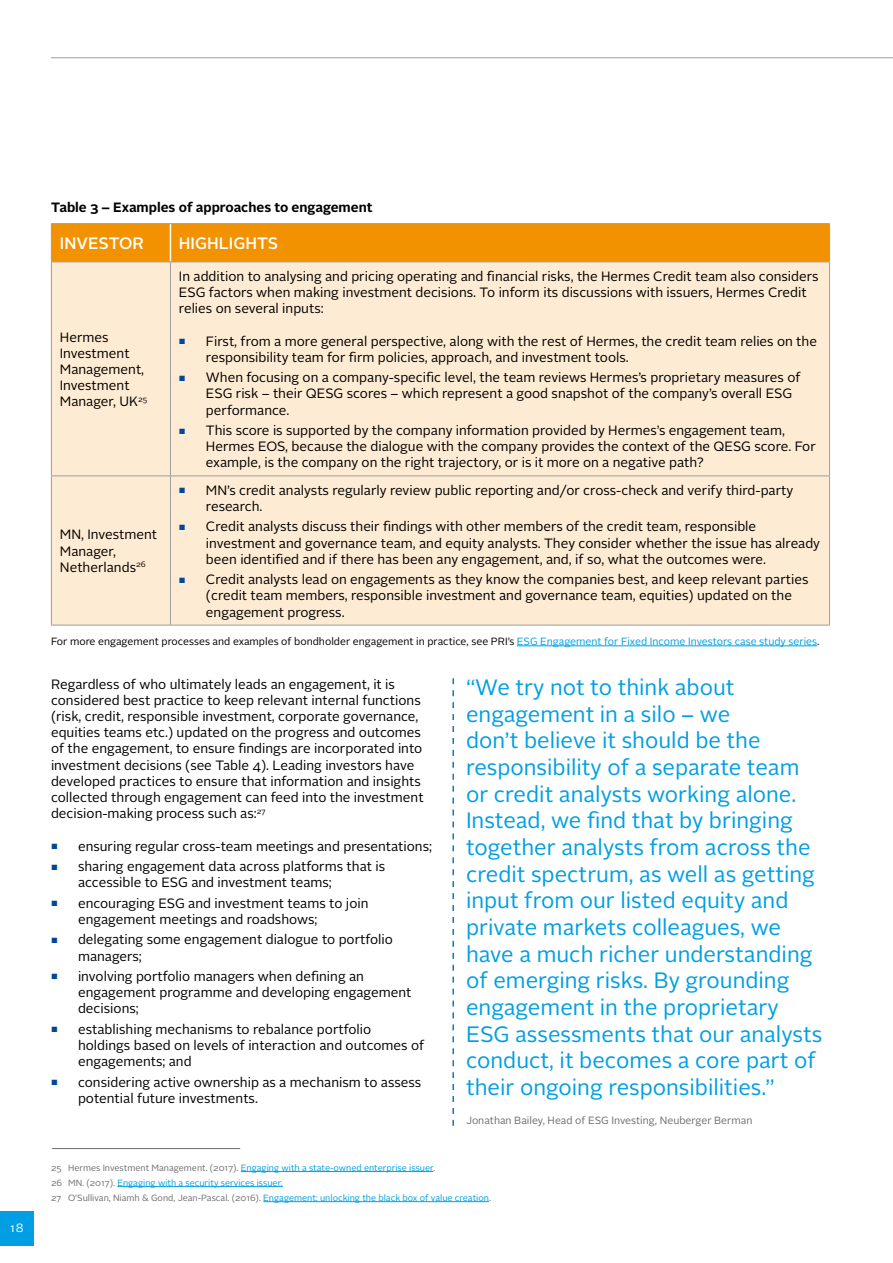
<style>
.page{position:relative;width:893px;height:1263px;background:#fff}
.page>*{position:absolute;margin:0;border:0;box-sizing:border-box;transform-origin:0 0}
.t1{font:22.2px/26.7px "Alright Sans";color:#009fe3}
.t2{font:500 16.5px "Alright Sans";color:#fff}
.t3{font:13.5px/16.2px "Alright Sans";color:#000}
.t4{font:700 13.5px "Alright Sans";color:#000}
.t5{font:12px "Alright Sans";color:#fff}
.t6{font:10.5px "Alright Sans";color:#000}
.t7{font:10.5px "Alright Sans";color:#706f6f}
.t8{font:9px/15px "Alright Sans";color:#009fe3}
.s1{font-size:7.5px;color:#00489a}
.s2{color:#009fe3}
.s3{color:#706f6f}
</style>
<div class="page">
<hr style="left:51px;top:57px;width:842px;height:1px;background:#9d9d9c">
<div style="left:0;top:1212px;width:34px;height:34px;background:#009fe3"></div>
<div style="left:52px;top:224px;width:777px;height:38px;background:#f39200"></div>
<div style="left:52px;top:263px;width:777px;height:362px;background:#feebd3"></div>
<hr style="left:51px;top:262px;width:1px;height:213px;background:#9d9d9c">
<hr style="left:170px;top:262px;width:1px;height:213px;background:#9d9d9c">
<hr style="left:829px;top:262px;width:1px;height:213px;background:#9d9d9c">
<hr style="left:51px;top:476px;width:1px;height:149px;background:#9d9d9c">
<hr style="left:170px;top:476px;width:1px;height:149px;background:#9d9d9c">
<hr style="left:829px;top:476px;width:1px;height:149px;background:#9d9d9c">
<hr style="left:170px;top:224px;width:1px;height:38px;background:#fff">
<hr style="left:51px;top:223px;width:119px;height:1px;background:#9d9d9c">
<hr style="left:170px;top:223px;width:660px;height:1px;background:#9d9d9c">
<hr style="left:829px;top:224px;width:1px;height:38px;background:#9d9d9c">
<hr style="left:51px;top:262px;width:119px;height:1px;background:#9d9d9c">
<hr style="left:170px;top:262px;width:660px;height:1px;background:#9d9d9c">
<hr style="left:51px;top:475px;width:119px;height:1px;background:#9d9d9c">
<hr style="left:170px;top:475px;width:660px;height:1px;background:#9d9d9c">
<hr style="left:51px;top:625px;width:119px;height:1px;background:#9d9d9c">
<hr style="left:170px;top:625px;width:660px;height:1px;background:#9d9d9c">
<hr style="left:51px;top:224px;width:1px;height:38px;background:#9d9d9c">
<hr style="left:517px;top:645px;width:300px;height:1px;background:#009fe3">
<hr style="left:241px;top:1171px;width:192px;height:1px;background:#009fe3">
<hr style="left:117px;top:1186px;width:166px;height:1px;background:#009fe3">
<hr style="left:263px;top:1201px;width:226px;height:1px;background:#009fe3">
<hr style="left:52px;top:1148px;width:188px;height:1px;background:#706f6f">
<svg style="left:452px;top:678px;width:2px;height:448px"></svg>
<p class="t5" style="left:10px;top:1220px;width:15px">18</p>
<p class="t4" style="left:51px;top:197px;width:323px">Table 3 – Examples of approaches to engagement</p>
<p class="t2" style="left:60px;top:232px;width:86px">INVESTOR</p>
<p class="t2" style="left:179px;top:232px;width:101px">HIGHLIGHTS</p>
<p class="t3" style="left:60px;top:329px;width:89px">Hermes<br>Investment<br>Management,<br>Investment<br>Manager, UK<sup>25</sup></p>
<p class="t3" style="left:179px;top:268px;width:641px">In addition to analysing and pricing operating and financial risks, the Hermes Credit team also considers<br>ESG factors when making investment decisions. To inform its discussions with issuers, Hermes Credit relies on several inputs:</p>
<p class="t3" style="left:206px;top:333px;width:613px;text-indent:-27px"><span class="s1">■</span> First, from a more general perspective, along with the rest of Hermes, the credit team relies on the responsibility team for firm policies, approach, and investment tools.</p>
<p class="t3" style="left:206px;top:370px;width:596px;text-indent:-27px"><span class="s1">■</span> When focusing on a company-specific level, the team reviews Hermes’s proprietary measures of<br>ESG risk – their QESG scores – which represent a good snapshot of the company’s overall ESG performance.</p>
<p class="t3" style="left:206px;top:422px;width:611px;text-indent:-27px"><span class="s1">■</span> This score is supported by the company information provided by Hermes’s engagement team,<br>Hermes EOS, because the dialogue with the company provides the context of the QESG score. For example, is the company on the right trajectory, or is it more on a negative path?</p>
<p class="t3" style="left:206px;top:482px;width:589px;text-indent:-27px"><span class="s1">■</span> MN’s credit analysts regularly review public reporting and/or cross-check and verify third-party research.</p>
<p class="t3" style="left:206px;top:519px;width:616px;text-indent:-27px"><span class="s1">■</span> Credit analysts discuss their findings with other members of the credit team, responsible investment and governance team, and equity analysts. They consider whether the issue has already been identified and if there has been any engagement, and, if so, what the outcomes were.</p>
<p class="t3" style="left:206px;top:572px;width:604px;text-indent:-27px"><span class="s1">■</span> Credit analysts lead on engagements as they know the companies best, and keep relevant parties (credit team members, responsible investment and governance team, equities) updated on the engagement progress.</p>
<p class="t6" style="left:51px;top:634px;width:770px">For more engagement processes and examples of bondholder engagement in practice, see PRI’s <span class="s2">ESG Engagement for Fixed Income Investors case study series</span>.</p>
<p class="t3" style="left:60px;top:527px;width:99px">MN, Investment<br>Manager,<br>Netherlands<sup>26</sup></p>
<p class="t3" style="left:51px;top:676px;width:374px">Regardless of who ultimately leads an engagement, it is considered best practice to keep relevant internal functions (risk, credit, responsible investment, corporate governance, equities teams etc.) updated on the progress and outcomes of the engagement, to ensure findings are incorporated into investment decisions (see Table 4). Leading investors have developed practices to ensure that information and insights collected through engagement can feed into the investment decision-making process such as:<sup>27</sup></p>
<p class="t3" style="left:51px;top:838px;width:383px"><span class="s1">■</span> ensuring regular cross-team meetings and presentations;</p>
<p class="t3" style="left:78px;top:858px;width:309px;text-indent:-27px"><span class="s1">■</span> sharing engagement data across platforms that is accessible to ESG and investment teams;</p>
<p class="t3" style="left:78px;top:895px;width:292px;text-indent:-27px"><span class="s1">■</span> encouraging ESG and investment teams to join engagement meetings and roadshows;</p>
<p class="t3" style="left:78px;top:932px;width:316px;text-indent:-27px"><span class="s1">■</span> delegating some engagement dialogue to portfolio managers;</p>
<p class="t3" style="left:78px;top:968px;width:335px;text-indent:-27px"><span class="s1">■</span> involving portfolio managers when defining an engagement programme and developing engagement decisions;</p>
<p class="t3" style="left:78px;top:1021px;width:348px;text-indent:-27px"><span class="s1">■</span> establishing mechanisms to rebalance portfolio holdings based on levels of interaction and outcomes of engagements; and</p>
<p class="t3" style="left:78px;top:1074px;width:345px;text-indent:-27px"><span class="s1">■</span> considering active ownership as a mechanism to assess potential future investments.</p>
<p class="t1" style="left:466px;top:674px;width:358px">“We try not to think about engagement in a silo – we<br>don’t believe it should be the responsibility of a separate team or credit analysts working alone.<br>Instead, we find that by bringing together analysts from across the credit spectrum, as well as getting input from our listed equity and private markets colleagues, we have a much richer understanding of emerging risks. By grounding engagement in the proprietary<br>ESG assessments that our analysts conduct, it becomes a core part of their ongoing responsibilities.”</p>
<p class="t7" style="left:466px;top:1114px;width:288px">Jonathan Bailey, Head of ESG Investing, Neuberger Berman</p>
<p class="t8" style="left:51px;top:1160px;width:441px"><span class="s3">25 Hermes Investment Management. (2017).</span> Engaging with a state-owned enterprise issuer<span class="s3">.<br>26 MN. (2017).</span> Engaging with a security services issuer.<br><span class="s3">27 O’Sullivan, Niamh &amp; Gond, Jean-Pascal. (2016).</span> Engagement: unlocking the black box of value creation<span class="s3">.</span></p>
</div>
